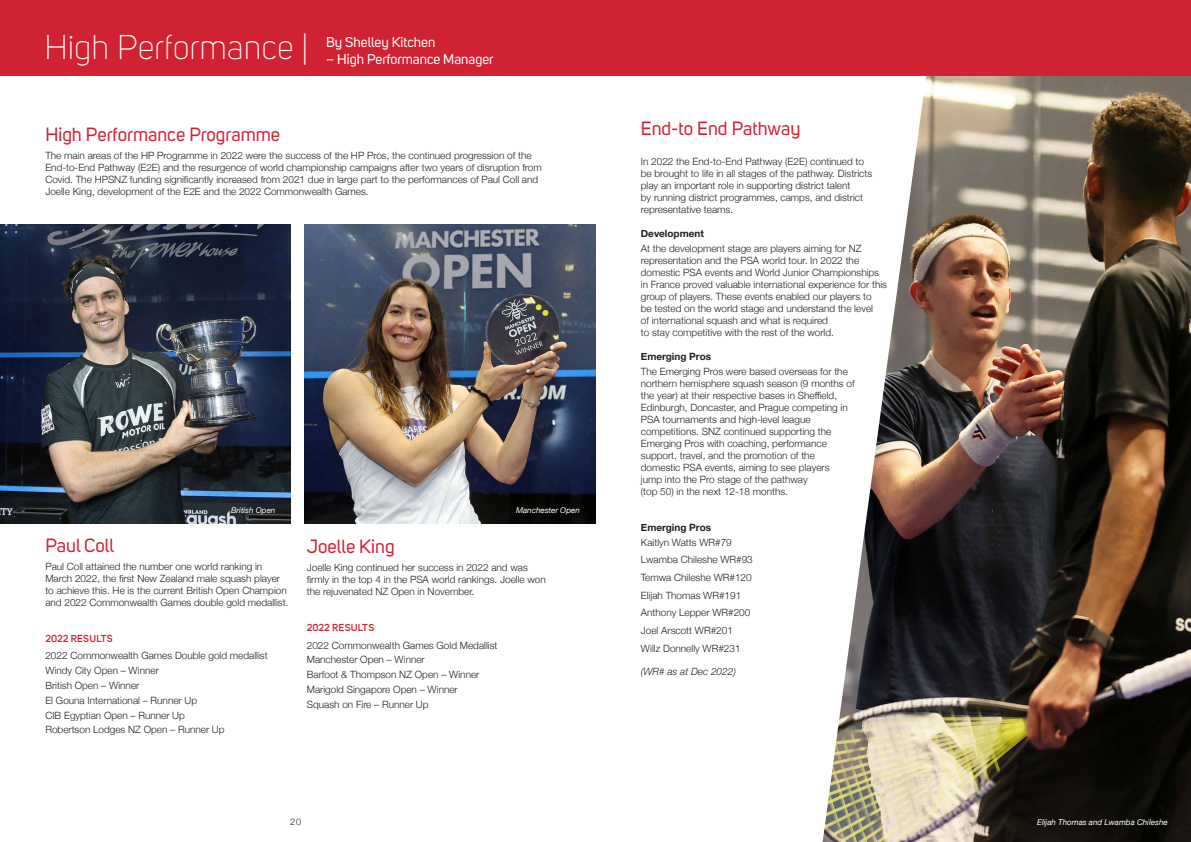
<style>
.page{position:relative;width:1191px;height:842px;background:#fff}
.page>*{position:absolute;margin:0;border:0;box-sizing:border-box;transform-origin:0 0}
.t1{font:300 34px "Uni Sans";color:#fff}
.t2{font:19px "Uni Sans";color:#d12233}
.t3{font:14px "Uni Sans";color:#fff}
.t4{font:300 10px/12px "Helvetica Neue";color:#231f20}
.t5{font:700 10px "Helvetica Neue";color:#231f20}
.t6{font:600 10px "Uni Sans";letter-spacing:.03em;color:#d12233}
.t7{font:italic 300 10px "Helvetica Neue";color:#231f20}
.t8{font:300 9.1px "Helvetica Neue";color:#231f20}
.t9{font:italic 8px "Helvetica Neue";color:#fff}
</style>
<div class="page">
<img style="left:822px;top:75px;width:369px;height:767px">
<div style="left:0;top:0;width:1191px;height:75px;background:#d12233"></div>
<img style="left:0;top:224px;width:291px;height:299px">
<img style="left:305px;top:224px;width:290px;height:299px">
<p class="t1" style="left:44px;top:27px;width:265px">High Performance |</p>
<p class="t3" style="left:326px;top:34px;width:111px">By Shelley Kitchen</p>
<p class="t3" style="left:326px;top:51px;width:169px">– High Performance Manager</p>
<p class="t2" style="left:45px;top:124px;width:236px">High Performance Programme</p>
<p class="t4" style="left:45px;top:148px;width:498px">The main areas of the HP Programme in 2022 were the success of the HP Pros, the continued progression of the End-to-End Pathway (E2E) and the resurgence of world championship campaigns after two years of disruption from Covid. The HPSNZ funding significantly increased from 2021 due in large part to the performances of Paul Coll and Joelle King, development of the E2E and the 2022 Commonwealth Games.</p>
<p class="t9" style="left:231px;top:504px;width:46px">British Open</p>
<p class="t9" style="left:516px;top:504px;width:65px">Manchester Open</p>
<p class="t2" style="left:45px;top:534px;width:70px">Paul Coll</p>
<p class="t4" style="left:45px;top:559px;width:245px">Paul Coll attained the number one world ranking in March 2022, the first New Zealand male squash player to achieve this. He is the current British Open Champion and 2022 Commonwealth Games double gold medallist.</p>
<p class="t6" style="left:45px;top:632px;width:69px">2022 RESULTS</p>
<p class="t4" style="left:45px;top:649px;width:224px">2022 Commonwealth Games Double gold medallist</p>
<p class="t4" style="left:45px;top:664px;width:115px">Windy City Open – Winner</p>
<p class="t4" style="left:45px;top:679px;width:95px">British Open – Winner</p>
<p class="t4" style="left:45px;top:693px;width:153px">El Gouna International – Runner Up</p>
<p class="t4" style="left:45px;top:708px;width:141px">CIB Egyptian Open – Runner Up</p>
<p class="t4" style="left:45px;top:723px;width:181px">Robertson Lodges NZ Open – Runner Up</p>
<p class="t2" style="left:307px;top:536px;width:89px">Joelle King</p>
<p class="t4" style="left:307px;top:561px;width:240px">Joelle King continued her success in 2022 and was firmly in the top 4 in the PSA world rankings. Joelle won the rejuvenated NZ Open in November.</p>
<p class="t6" style="left:307px;top:621px;width:69px">2022 RESULTS</p>
<p class="t4" style="left:307px;top:638px;width:192px">2022 Commonwealth Games Gold Medallist</p>
<p class="t4" style="left:307px;top:653px;width:119px">Manchester Open – Winner</p>
<p class="t4" style="left:307px;top:668px;width:174px">Barfoot &amp; Thompson NZ Open – Winner</p>
<p class="t4" style="left:307px;top:683px;width:152px">Marigold Singapore Open – Winner</p>
<p class="t4" style="left:307px;top:698px;width:123px">Squash on Fire – Runner Up</p>
<p class="t8" style="left:290px;top:814px;width:13px">20</p>
<p class="t2" style="left:641px;top:118px;width:161px">End-to End Pathway</p>
<p class="t4" style="left:641px;top:155px;width:233px">In 2022 the End-to-End Pathway (E2E) continued to be brought to life in all stages of the pathway. Districts play an important role in supporting district talent<br>by running district programmes, camps, and district representative teams.</p>
<p class="t5" style="left:641px;top:226px;width:65px">Development</p>
<p class="t4" style="left:641px;top:242px;width:248px">At the development stage are players aiming for NZ representation and the PSA world tour. In 2022 the domestic PSA events and World Junior Championships in France proved valuable international experience for this group of players. These events enabled our players to<br>be tested on the world stage and understand the level<br>of international squash and what is required<br>to stay competitive with the rest of the world.</p>
<p class="t5" style="left:641px;top:349px;width:72px">Emerging Pros</p>
<p class="t4" style="left:641px;top:364px;width:215px">The Emerging Pros were based overseas for the northern hemisphere squash season (9 months of the year) at their respective bases in Sheffield, Edinburgh, Doncaster, and Prague competing in PSA tournaments and high-level league competitions. SNZ continued supporting the Emerging Pros with coaching, performance support, travel, and the promotion of the domestic PSA events, aiming to see players<br>jump into the Pro stage of the pathway<br>(top 50) in the next 12-18 months.</p>
<p class="t5" style="left:641px;top:519px;width:72px">Emerging Pros</p>
<p class="t4" style="left:641px;top:535px;width:92px">Kaitlyn Watts WR#79</p>
<p class="t4" style="left:641px;top:553px;width:113px">Lwamba Chileshe WR#93</p>
<p class="t4" style="left:641px;top:571px;width:112px">Temwa Chileshe WR#120</p>
<p class="t4" style="left:641px;top:588px;width:102px">Elijah Thomas WR#191</p>
<p class="t4" style="left:641px;top:606px;width:111px">Anthony Lepper WR#200</p>
<p class="t4" style="left:641px;top:624px;width:94px">Joel Arscott WR#201</p>
<p class="t4" style="left:641px;top:641px;width:101px">Willz Donnelly WR#231</p>
<p class="t7" style="left:641px;top:663px;width:97px">(WR# as at Dec 2022)</p>
<p class="t9" style="left:1037px;top:816px;width:132px">Elijah Thomas and Lwamba Chileshe</p>
</div>
